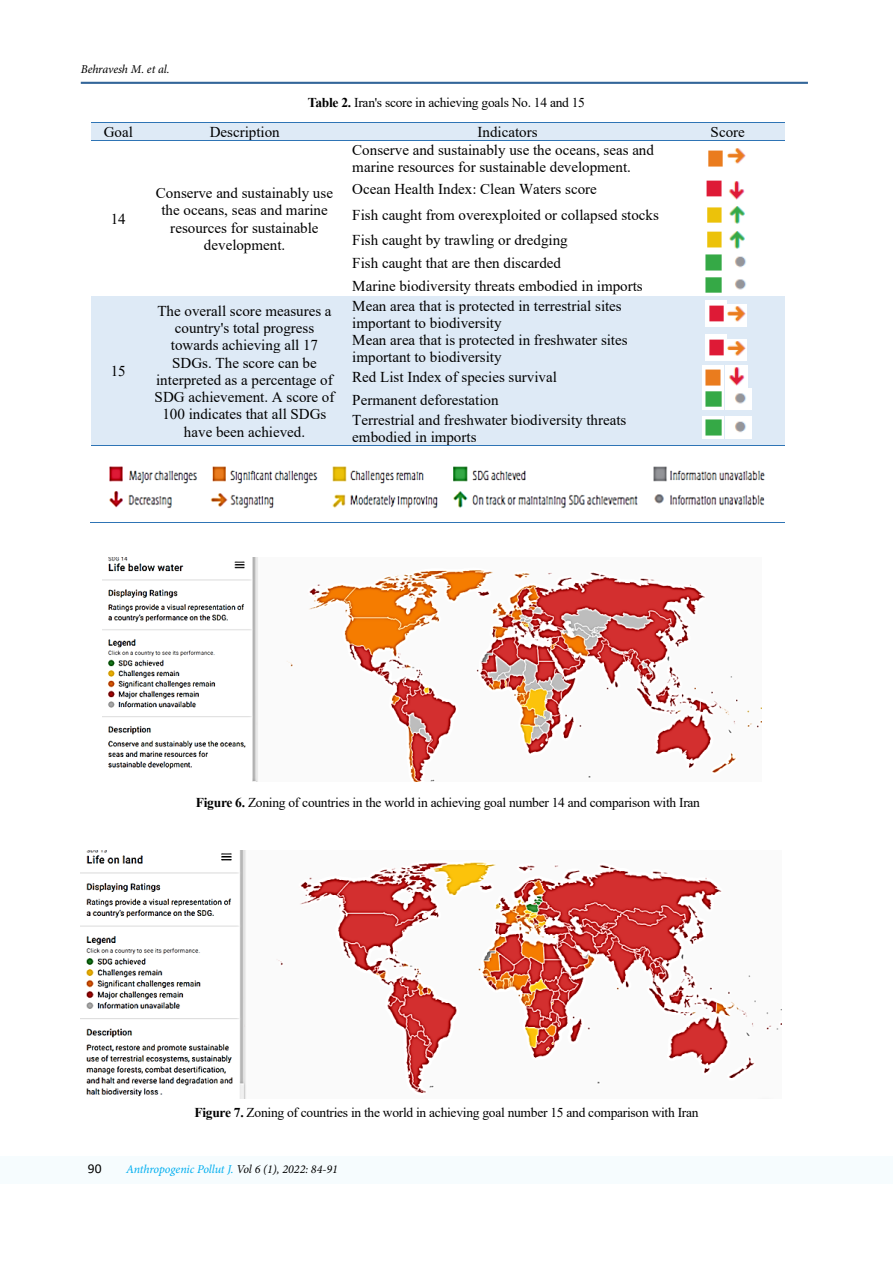
<style>
.page{position:relative;width:893px;height:1263px;background:#fff}
.page>*{position:absolute;margin:0;border:0;box-sizing:border-box;transform-origin:0 0}
.t1{font:15px/17.2px "Times New Roman";color:#000}
.t2{font:13.5px "Times New Roman";letter-spacing:-.02em;color:#000}
.t3{font:13.5px "Calibri";color:#000}
.t4{font:italic 12px "Minion Pro";letter-spacing:-.01em;color:#00aeef}
.t5{font:italic 12px "Minion Pro";letter-spacing:-.01em;color:#000}
.s1{font-weight:700}
.s2{color:#000}
</style>
<div class="page">
<hr style="left:81px;top:82px;width:727px;height:2px;background:#369">
<div style="left:0;top:1157px;width:893px;height:27px;background:#f6fcfe"></div>
<div style="left:92px;top:123px;width:53px;height:17px;background:#deeaf6"></div>
<div style="left:145px;top:123px;width:199px;height:17px;background:#deeaf6"></div>
<div style="left:344px;top:123px;width:326px;height:17px;background:#deeaf6"></div>
<div style="left:670px;top:123px;width:115px;height:17px;background:#deeaf6"></div>
<hr style="left:92px;top:122px;width:53px;height:1px;background:#2e74b5">
<hr style="left:146px;top:122px;width:198px;height:1px;background:#2e74b5">
<hr style="left:345px;top:122px;width:325px;height:1px;background:#2e74b5">
<hr style="left:671px;top:122px;width:114px;height:1px;background:#2e74b5">
<hr style="left:92px;top:140px;width:53px;height:1px;background:#2e74b5">
<hr style="left:146px;top:140px;width:198px;height:1px;background:#2e74b5">
<hr style="left:345px;top:140px;width:325px;height:1px;background:#2e74b5">
<hr style="left:671px;top:140px;width:114px;height:1px;background:#2e74b5">
<div style="left:92px;top:297px;width:53px;height:148px;background:#deeaf6"></div>
<div style="left:145px;top:297px;width:199px;height:148px;background:#deeaf6"></div>
<div style="left:344px;top:297px;width:326px;height:34px;background:#deeaf6"></div>
<div style="left:670px;top:297px;width:115px;height:34px;background:#deeaf6"></div>
<div style="left:344px;top:331px;width:326px;height:35px;background:#deeaf6"></div>
<div style="left:670px;top:331px;width:115px;height:35px;background:#deeaf6"></div>
<div style="left:344px;top:366px;width:326px;height:22px;background:#deeaf6"></div>
<div style="left:670px;top:366px;width:115px;height:22px;background:#deeaf6"></div>
<div style="left:344px;top:388px;width:326px;height:23px;background:#deeaf6"></div>
<div style="left:670px;top:388px;width:115px;height:23px;background:#deeaf6"></div>
<div style="left:344px;top:411px;width:326px;height:34px;background:#deeaf6"></div>
<div style="left:670px;top:411px;width:115px;height:34px;background:#deeaf6"></div>
<hr style="left:92px;top:445px;width:53px;height:1px;background:#2e74b5">
<hr style="left:146px;top:445px;width:198px;height:1px;background:#2e74b5">
<hr style="left:345px;top:445px;width:325px;height:1px;background:#2e74b5">
<hr style="left:671px;top:445px;width:114px;height:1px;background:#2e74b5">
<hr style="left:90px;top:522px;width:695px;height:1px;background:#2e74b5">
<img style="left:708px;top:150px;width:15px;height:17px">
<img style="left:728px;top:148px;width:18px;height:16px">
<img style="left:706px;top:180px;width:16px;height:17px">
<img style="left:729px;top:181px;width:16px;height:19px">
<img style="left:707px;top:207px;width:15px;height:41px">
<img style="left:729px;top:207px;width:16px;height:17px">
<img style="left:729px;top:231px;width:16px;height:18px">
<img style="left:705px;top:254px;width:17px;height:39px">
<img style="left:734px;top:256px;width:13px;height:34px">
<img style="left:705px;top:300px;width:21px;height:26px">
<img style="left:728px;top:305px;width:19px;height:21px">
<img style="left:705px;top:335px;width:21px;height:26px">
<img style="left:728px;top:339px;width:19px;height:22px">
<img style="left:703px;top:366px;width:20px;height:43px">
<img style="left:725px;top:366px;width:23px;height:21px">
<img style="left:725px;top:388px;width:26px;height:21px">
<img style="left:703px;top:417px;width:20px;height:21px">
<img style="left:725px;top:417px;width:26px;height:21px">
<img style="left:109px;top:466px;width:656px;height:42px">
<img style="left:102px;top:557px;width:660px;height:225px">
<img style="left:81px;top:851px;width:700px;height:247px">
<p class="t5" style="left:81px;top:61px;width:90px">Behravesh M. et al.</p>
<p class="t2" style="left:308px;top:93px;width:279px"><span class="s1">Table 2.</span> Iran's score in achieving goals No. 14 and 15</p>
<p class="t1" style="left:104px;top:123px;width:31px">Goal</p>
<p class="t1" style="left:210px;top:123px;width:72px">Description</p>
<p class="t1" style="left:477px;top:123px;width:62px">Indicators</p>
<p class="t1" style="left:711px;top:123px;width:36px">Score</p>
<p class="t1" style="left:111px;top:210px;width:17px">14</p>
<p class="t1" style="left:111px;top:362px;width:17px">15</p>
<p class="t1" style="left:156px;top:184px;width:179px;text-align:center">Conserve and sustainably use the oceans, seas and marine resources for sustainable development.</p>
<p class="t1" style="left:352px;top:141px;width:303px">Conserve and sustainably use the oceans, seas and marine resources for sustainable development.</p>
<p class="t1" style="left:352px;top:176px;width:308px;line-height:24.2px">Ocean Health Index: Clean Waters score<br>Fish caught from overexploited or collapsed stocks Fish caught by trawling or dredging<br>Fish caught that are then discarded<br>Marine biodiversity threats embodied in imports</p>
<p class="t1" style="left:155px;top:302px;width:181px;text-align:center">The overall score measures a country's total progress towards achieving all 17<br>SDGs. The score can be interpreted as a percentage of<br>SDG achievement. A score of<br>100 indicates that all SDGs have been achieved.</p>
<p class="t1" style="left:352px;top:296px;width:277px">Mean area that is protected in terrestrial sites important to biodiversity<br>Mean area that is protected in freshwater sites important to biodiversity</p>
<p class="t1" style="left:352px;top:366px;width:206px;line-height:22.5px">Red List Index of species survival<br>Permanent deforestation</p>
<p class="t1" style="left:352px;top:411px;width:276px">Terrestrial and freshwater biodiversity threats embodied in imports</p>
<p class="t2" style="left:196px;top:793px;width:506px"><span class="s1">Figure 6.</span> Zoning of countries in the world in achieving goal number 14 and comparison with Iran</p>
<p class="t2" style="left:194px;top:1102px;width:506px"><span class="s1">Figure 7.</span> Zoning of countries in the world in achieving goal number 15 and comparison with Iran</p>
<p class="t3" style="left:88px;top:1159px;width:15px">90</p>
<p class="t4" style="left:126px;top:1161px;width:213px">Anthropogenic Pollut J. <span class="s2">Vol 6 (1), 2022: 84-91</span></p>
</div>
